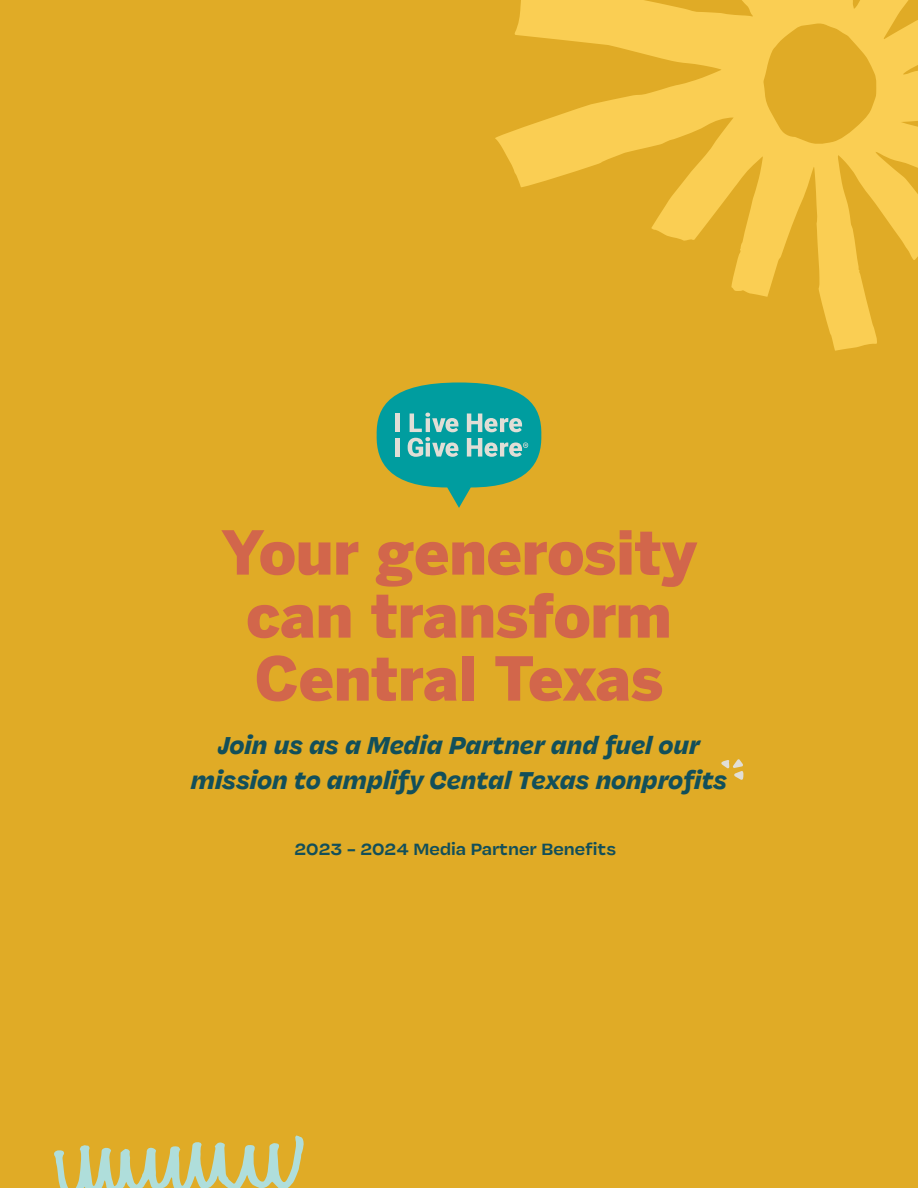
<style>
.page{position:relative;width:918px;height:1188px;background:#e0ab26}
.page>*{position:absolute;margin:0;border:0;box-sizing:border-box;transform-origin:0 0}
.t1{font:900 60px/63px "Benton Sans";letter-spacing:-.005em;color:#d2664b}
.t2{font:italic 700 27px/34.5px "Vulf Sans";letter-spacing:-.005em;color:#124f5a;text-align:center}
.t3{font:500 18px "Vulf Sans";color:#124f5a}
</style>
<div class="page">
<svg style="left:376px;top:383px;width:166px;height:125px"></svg>
<svg style="left:495px;top:0;width:423px;height:351px"></svg>
<svg style="left:54px;top:1136px;width:250px;height:52px"></svg>
<svg style="left:721px;top:759px;width:23px;height:21px"></svg>
<p class="t1" style="left:221px;top:515px;width:477px">Your generosity</p>
<p class="t1" style="left:246px;top:578px;width:427px">can transform<br>Central Texas</p>
<p class="t2" style="left:191px;top:727px;width:538px">Join us as a Media Partner and fuel our mission to amplify Cental Texas nonprofits</p>
<p class="t3" style="left:294px;top:836px;width:323px">2023 - 2024 Media Partner Benefits</p>
</div>
